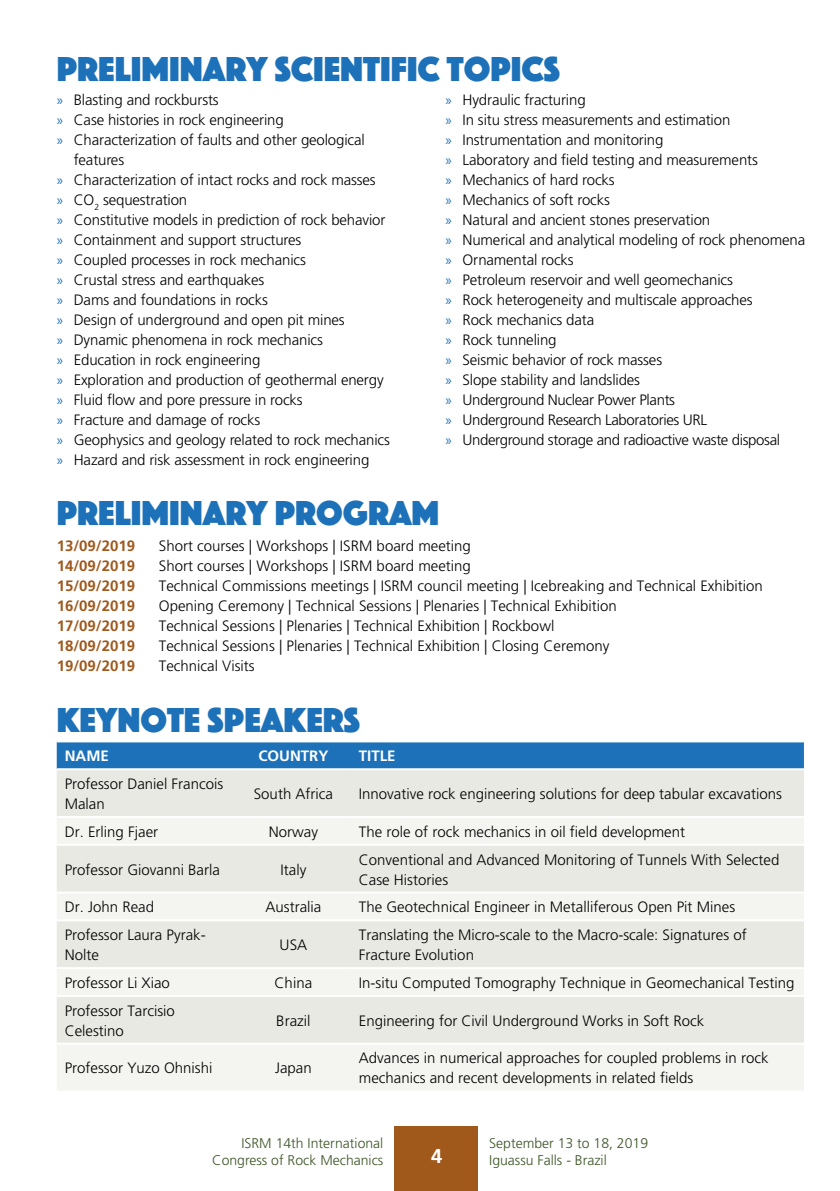
<style>
.page{position:relative;width:840px;height:1191px;background:#fff}
.page>*{position:absolute;margin:0;border:0;box-sizing:border-box;transform-origin:0 0}
.t1{font:36px "Phosphate Solid";color:#1d71b8}
.t2{font:700 20px "Frutiger LT Std";color:#fff}
.t3{font:300 15px/20px "Frutiger LT Std";letter-spacing:-.01em;color:#000}
.t4{font:300 15px/20px "Frutiger";color:#000}
.t5{font:700 15px "Frutiger";color:#a0581b}
.t6{font:700 15px "Frutiger";color:#fff}
.t7{font:300 14px/16.8px "Frutiger LT Std";color:#3b5526;text-align:right}
.s1{font-family:"Myriad Pro";font-weight:400;color:#1d71b8}
</style>
<div class="page">
<div style="left:57px;top:742px;width:746px;height:26px;background:#1d71b8"></div>
<div style="left:57px;top:770px;width:746px;height:46px;background:#e8e9e3"></div>
<svg style="left:57px;top:818px;width:746px;height:272px;fill:#e8e9e3"></svg>
<hr style="left:57px;top:843px;width:179px;height:2px;background:#fff">
<hr style="left:236px;top:843px;width:114px;height:2px;background:#fff">
<hr style="left:350px;top:843px;width:453px;height:2px;background:#fff">
<hr style="left:57px;top:891px;width:179px;height:2px;background:#fff">
<hr style="left:236px;top:891px;width:114px;height:2px;background:#fff">
<hr style="left:350px;top:891px;width:453px;height:2px;background:#fff">
<hr style="left:57px;top:919px;width:179px;height:2px;background:#fff">
<hr style="left:236px;top:919px;width:114px;height:2px;background:#fff">
<hr style="left:350px;top:919px;width:453px;height:2px;background:#fff">
<hr style="left:57px;top:967px;width:179px;height:2px;background:#fff">
<hr style="left:236px;top:967px;width:114px;height:2px;background:#fff">
<hr style="left:350px;top:967px;width:453px;height:2px;background:#fff">
<hr style="left:57px;top:995px;width:179px;height:2px;background:#fff">
<hr style="left:236px;top:995px;width:114px;height:2px;background:#fff">
<hr style="left:350px;top:995px;width:453px;height:2px;background:#fff">
<hr style="left:57px;top:1042px;width:179px;height:2px;background:#fff">
<hr style="left:236px;top:1042px;width:114px;height:2px;background:#fff">
<hr style="left:350px;top:1042px;width:453px;height:2px;background:#fff">
<div style="left:394px;top:1125px;width:83px;height:66px;background:#a0581b"></div>
<h1 class="t1" style="left:57px;top:43px;width:504px">PRELIMINARY SCIENTIFIC TOPICS</h1>
<p class="t3" style="left:57px;top:90px;width:163px"><span class="s1">»</span> Blasting and rockbursts</p>
<p class="t3" style="left:57px;top:110px;width:228px"><span class="s1">»</span> Case histories in rock engineering</p>
<p class="t3" style="left:57px;top:130px;width:309px"><span class="s1">»</span> Characterization of faults and other geological</p>
<p class="t3" style="left:74px;top:150px;width:52px">features</p>
<p class="t3" style="left:57px;top:170px;width:320px"><span class="s1">»</span> Characterization of intact rocks and rock masses</p>
<p class="t3" style="left:57px;top:190px;width:132px"><span class="s1">»</span> CO<sub>2</sub> sequestration</p>
<p class="t3" style="left:57px;top:210px;width:330px"><span class="s1">»</span> Constitutive models in prediction of rock behavior</p>
<p class="t3" style="left:57px;top:230px;width:246px"><span class="s1">»</span> Containment and support structures</p>
<p class="t3" style="left:57px;top:250px;width:250px"><span class="s1">»</span> Coupled processes in rock mechanics</p>
<p class="t3" style="left:57px;top:270px;width:209px"><span class="s1">»</span> Crustal stress and earthquakes</p>
<p class="t3" style="left:57px;top:290px;width:212px"><span class="s1">»</span> Dams and foundations in rocks</p>
<p class="t3" style="left:57px;top:310px;width:289px"><span class="s1">»</span> Design of underground and open pit mines</p>
<p class="t3" style="left:57px;top:330px;width:267px"><span class="s1">»</span> Dynamic phenomena in rock mechanics</p>
<p class="t3" style="left:57px;top:350px;width:205px"><span class="s1">»</span> Education in rock engineering</p>
<p class="t3" style="left:57px;top:370px;width:328px"><span class="s1">»</span> Exploration and production of geothermal energy</p>
<p class="t3" style="left:57px;top:390px;width:247px"><span class="s1">»</span> Fluid flow and pore pressure in rocks</p>
<p class="t3" style="left:57px;top:410px;width:205px"><span class="s1">»</span> Fracture and damage of rocks</p>
<p class="t3" style="left:57px;top:430px;width:334px"><span class="s1">»</span> Geophysics and geology related to rock mechanics</p>
<p class="t3" style="left:57px;top:450px;width:314px"><span class="s1">»</span> Hazard and risk assessment in rock engineering</p>
<p class="t3" style="left:445px;top:90px;width:361px"><span class="s1">»</span> Hydraulic fracturing<br><span class="s1">»</span> In situ stress measurements and estimation<br><span class="s1">»</span> Instrumentation and monitoring<br><span class="s1">»</span> Laboratory and field testing and measurements<br><span class="s1">»</span> Mechanics of hard rocks<br><span class="s1">»</span> Mechanics of soft rocks<br><span class="s1">»</span> Natural and ancient stones preservation<br><span class="s1">»</span> Numerical and analytical modeling of rock phenomena <span class="s1">»</span> Ornamental rocks<br><span class="s1">»</span> Petroleum reservoir and well geomechanics<br><span class="s1">»</span> Rock heterogeneity and multiscale approaches<br><span class="s1">»</span> Rock mechanics data<br><span class="s1">»</span> Rock tunneling<br><span class="s1">»</span> Seismic behavior of rock masses<br><span class="s1">»</span> Slope stability and landslides<br><span class="s1">»</span> Underground Nuclear Power Plants<br><span class="s1">»</span> Underground Research Laboratories URL<br><span class="s1">»</span> Underground storage and radioactive waste disposal</p>
<h1 class="t1" style="left:57px;top:487px;width:384px">PRELIMINARY PROGRAM</h1>
<p class="t5" style="left:57px;top:537px;width:80px">13/09/2019</p>
<p class="t4" style="left:159px;top:536px;width:313px">Short courses | Workshops | ISRM board meeting</p>
<p class="t5" style="left:57px;top:557px;width:80px">14/09/2019</p>
<p class="t4" style="left:159px;top:556px;width:313px">Short courses | Workshops | ISRM board meeting</p>
<p class="t5" style="left:57px;top:577px;width:80px">15/09/2019</p>
<p class="t4" style="left:159px;top:576px;width:605px">Technical Commissions meetings | ISRM council meeting | Icebreaking and Technical Exhibition</p>
<p class="t5" style="left:57px;top:597px;width:80px">16/09/2019</p>
<p class="t4" style="left:159px;top:596px;width:459px">Opening Ceremony | Technical Sessions | Plenaries | Technical Exhibition</p>
<p class="t5" style="left:57px;top:617px;width:80px">17/09/2019</p>
<p class="t4" style="left:159px;top:616px;width:397px">Technical Sessions | Plenaries | Technical Exhibition | Rockbowl</p>
<p class="t5" style="left:57px;top:637px;width:80px">18/09/2019</p>
<p class="t4" style="left:159px;top:636px;width:452px">Technical Sessions | Plenaries | Technical Exhibition | Closing Ceremony</p>
<p class="t5" style="left:57px;top:657px;width:80px">19/09/2019</p>
<p class="t4" style="left:159px;top:656px;width:97px">Technical Visits</p>
<h1 class="t1" style="left:57px;top:695px;width:305px">KEYNOTE SPEAKERS</h1>
<p class="t6" style="left:65px;top:747px;width:46px">NAME</p>
<p class="t6" style="left:258px;top:747px;width:72px">COUNTRY</p>
<p class="t6" style="left:358px;top:747px;width:38px">TITLE</p>
<p class="t4" style="left:65px;top:774px;width:160px">Professor Daniel Francois<br>Malan</p>
<p class="t4" style="left:254px;top:784px;width:81px">South Africa</p>
<p class="t4" style="left:358px;top:784px;width:424px">Innovative rock engineering solutions for deep tabular excavations</p>
<p class="t4" style="left:65px;top:822px;width:95px">Dr. Erling Fjaer</p>
<p class="t4" style="left:269px;top:822px;width:51px">Norway</p>
<p class="t4" style="left:358px;top:822px;width:327px">The role of rock mechanics in oil field development</p>
<p class="t4" style="left:65px;top:859px;width:157px">Professor Giovanni Barla</p>
<p class="t4" style="left:280px;top:859px;width:27px">Italy</p>
<p class="t4" style="left:358px;top:849px;width:422px">Conventional and Advanced Monitoring of Tunnels With Selected<br>Case Histories</p>
<p class="t4" style="left:65px;top:897px;width:91px">Dr. John Read</p>
<p class="t4" style="left:265px;top:897px;width:57px">Australia</p>
<p class="t4" style="left:358px;top:897px;width:377px">The Geotechnical Engineer in Metalliferous Open Pit Mines</p>
<p class="t4" style="left:65px;top:925px;width:142px">Professor Laura Pyrak-<br>Nolte</p>
<p class="t4" style="left:279px;top:935px;width:29px">USA</p>
<p class="t4" style="left:358px;top:925px;width:389px">Translating the Micro-scale to the Macro-scale: Signatures of<br>Fracture Evolution</p>
<p class="t4" style="left:65px;top:973px;width:107px">Professor Li Xiao</p>
<p class="t4" style="left:274px;top:973px;width:39px">China</p>
<p class="t4" style="left:358px;top:973px;width:437px">In-situ Computed Tomography Technique in Geomechanical Testing</p>
<p class="t4" style="left:65px;top:1000px;width:111px">Professor Tarcisio<br>Celestino</p>
<p class="t4" style="left:276px;top:1010px;width:36px">Brazil</p>
<p class="t4" style="left:358px;top:1010px;width:347px">Engineering for Civil Underground Works in Soft Rock</p>
<p class="t4" style="left:65px;top:1058px;width:149px">Professor Yuzo Ohnishi</p>
<p class="t4" style="left:275px;top:1058px;width:38px">Japan</p>
<p class="t4" style="left:358px;top:1048px;width:411px">Advances in numerical approaches for coupled problems in rock mechanics and recent developments in related fields</p>
<p class="t7" style="left:212px;top:1134px;width:172px">ISRM 14th International<br>Congress of Rock Mechanics</p>
<p class="t7" style="left:489px;top:1134px;width:160px">September 13 to 18, 2019</p>
<h2 class="t2" style="left:431px;top:1144px;width:13px">4</h2>
<p class="t7" style="left:489px;top:1151px;width:119px">Iguassu Falls - Brazil</p>
</div>
